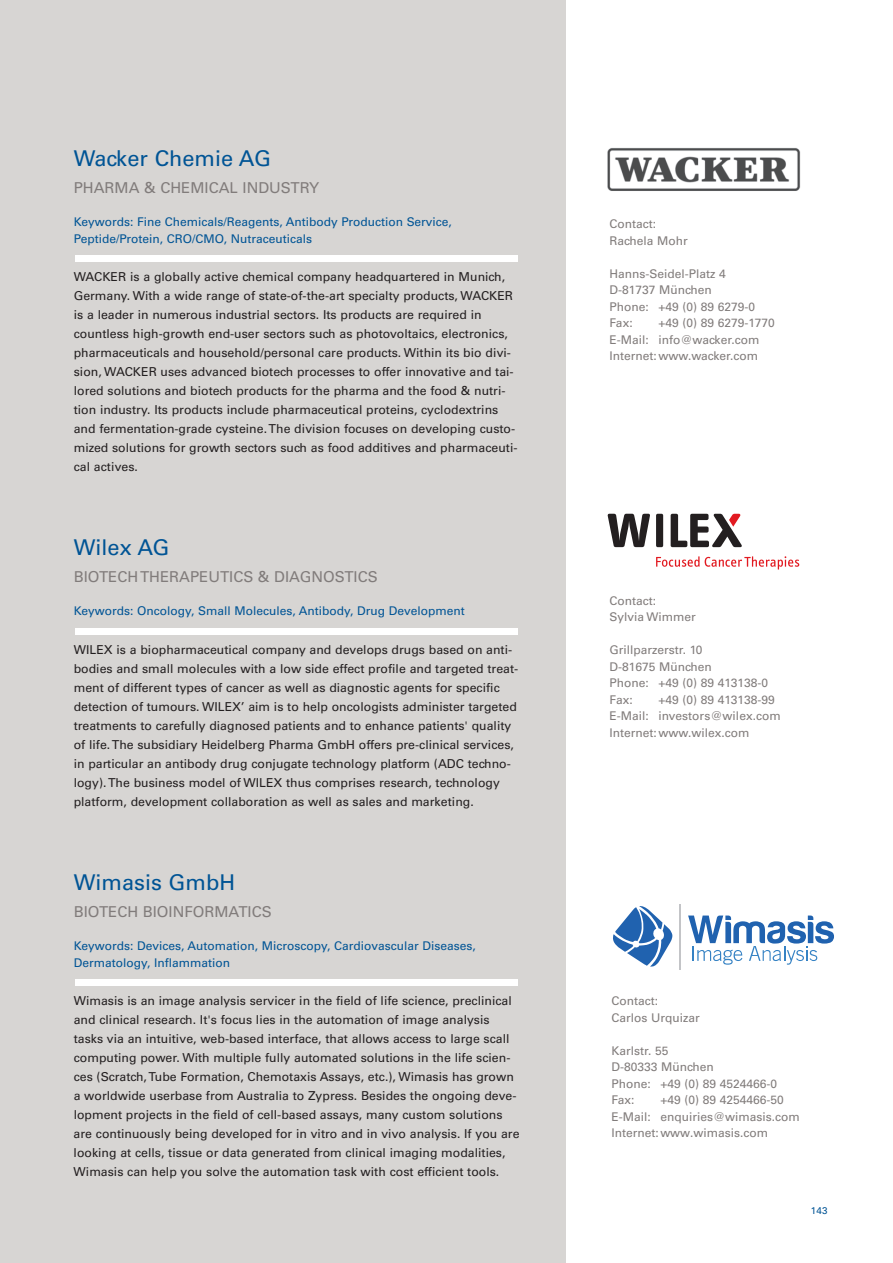
<style>
.page{position:relative;width:893px;height:1263px;background:#fff}
.page>*{position:absolute;margin:0;border:0;box-sizing:border-box;transform-origin:0 0}
.t1{font:21.75px "Univers LT";color:#005495}
.t2{font:15px "Univers LT";color:#817c7b}
.t3{font:12.3px/19px "Univers LT";color:#231f20}
.t4{font:12px/16.5px "Univers LT";color:#817c7b}
.t5{font:12px/16.5px "Univers LT";color:#005495}
.t6{font:9.75px "Univers LT";color:#005495}
</style>
<div class="page">
<div style="left:0;top:0;width:566px;height:1263px;background:#d7d5d3"></div>
<div style="left:75px;top:628px;width:442px;height:6px;background:#fff"></div>
<div style="left:75px;top:979px;width:442px;height:7px;background:#fff"></div>
<div style="left:75px;top:255px;width:442px;height:7px;background:#fff"></div>
<img style="left:607px;top:148px;width:194px;height:43px">
<svg style="left:607px;top:513px;width:193px;height:57px"></svg>
<svg style="left:613px;top:906px;width:59px;height:60px"></svg>
<hr style="left:679px;top:904px;width:2px;height:65px;background:#c3c4c7">
<svg style="left:688px;top:915px;width:146px;height:50px"></svg>
<h1 class="t1" style="left:74px;top:150px;width:199px">Wacker Chemie AG</h1>
<p class="t2" style="left:74px;top:182px;width:247px">PHARMA &amp; CHEMICAL INDUSTRY</p>
<p class="t5" style="left:74px;top:215px;width:380px">Keywords: Fine Chemicals/Reagents, Antibody Production Service,<br>Peptide/Protein, CRO/CMO, Nutraceuticals</p>
<p class="t3" style="left:74px;top:268px;width:445px">WACKER is a globally active chemical company headquartered in Munich, Germany. With a wide range of state-of-the-art specialty products, WACKER is a leader in numerous industrial sectors. Its products are required in countless high-growth end-user sectors such as photovoltaics, electronics, pharmaceuticals and household/personal care products. Within its bio divi&shy;sion, WACKER uses advanced biotech processes to offer innovative and tai&shy;lored solutions and biotech products for the pharma and the food &amp; nutri&shy;tion industry. Its products include pharmaceutical proteins, cyclodextrins and fermentation-grade cysteine. The division focuses on developing custo&shy;mized solutions for growth sectors such as food additives and pharmaceuti&shy;cal actives.</p>
<p class="t4" style="left:610px;top:217px;width:80px">Contact:<br>Rachela Mohr</p>
<p class="t4" style="left:610px;top:266px;width:147px">Hanns-Seidel-Platz 4<br>D-81737 München<br>Phone: +49 (0) 89 6279-0<br>Fax:</p>
<p class="t4" style="left:609px;top:316px;width:167px;text-indent:49px">+49 (0) 89 6279-1770<br>E-Mail: info@wacker.com<br>Internet:www.wacker.com</p>
<h1 class="t1" style="left:74px;top:540px;width:97px">Wilex AG</h1>
<p class="t2" style="left:74px;top:572px;width:306px">BIOTECH THERAPEUTICS &amp; DIAGNOSTICS</p>
<p class="t5" style="left:74px;top:604px;width:393px">Keywords: Oncology, Small Molecules, Antibody, Drug Development</p>
<p class="t3" style="left:74px;top:641px;width:446px">WILEX is a biopharmaceutical company and develops drugs based on anti&shy;bodies and small molecules with a low side effect profile and targeted treat&shy;ment of different types of cancer as well as diagnostic agents for specific detection of tumours. WILEX’ aim is to help oncologists administer targeted treatments to carefully diagnosed patients and to enhance patients' quality of life. The subsidiary Heidelberg Pharma GmbH offers pre-clinical services, in particular an antibody drug conjugate technology platform (ADC techno&shy;logy). The business model of WILEX thus comprises research, technology platform, development collaboration as well as sales and marketing.</p>
<p class="t4" style="left:610px;top:593px;width:88px">Contact:<br>Sylvia Wimmer</p>
<p class="t4" style="left:610px;top:643px;width:160px">Grillparzerstr. 10<br>D-81675 München<br>Phone: +49 (0) 89 413138-0<br>Fax:</p>
<p class="t4" style="left:610px;top:692px;width:173px;text-indent:49px">+49 (0) 89 413138-99<br>E-Mail: investors@wilex.com<br>Internet:www.wilex.com</p>
<h1 class="t1" style="left:74px;top:874px;width:163px">Wimasis GmbH</h1>
<p class="t2" style="left:74px;top:906px;width:199px">BIOTECH BIOINFORMATICS</p>
<p class="t5" style="left:74px;top:939px;width:403px">Keywords: Devices, Automation, Microscopy, Cardiovascular Diseases,<br>Dermatology, Inflammation</p>
<p class="t3" style="left:74px;top:992px;width:447px">Wimasis is an image analysis servicer in the field of life science, preclinical and clinical research. It's focus lies in the automation of image analysis tasks via an intuitive, web-based interface, that allows access to large scall computing power. With multiple fully automated solutions in the life scien&shy;ces (Scratch, Tube Formation, Chemotaxis Assays, etc.), Wimasis has grown a worldwide userbase from Australia to Zypress. Besides the ongoing deve&shy;lopment projects in the field of cell-based assays, many custom solutions are continuously being developed for in vitro and in vivo analysis. If you are looking at cells, tissue or data generated from clinical imaging modalities, Wimasis can help you solve the automation task with cost efficient tools.</p>
<p class="t4" style="left:611px;top:994px;width:90px">Contact:<br>Carlos Urquizar</p>
<p class="t4" style="left:611px;top:1043px;width:167px">Karlstr. 55<br>D-80333 München<br>Phone: +49 (0) 89 4524466-0<br>Fax:</p>
<p class="t4" style="left:611px;top:1093px;width:190px;text-indent:49px">+49 (0) 89 4254466-50<br>E-Mail: enquiries@wimasis.com<br>Internet:www.wimasis.com</p>
<p class="t6" style="left:811px;top:1207px;width:19px">143</p>
</div>
